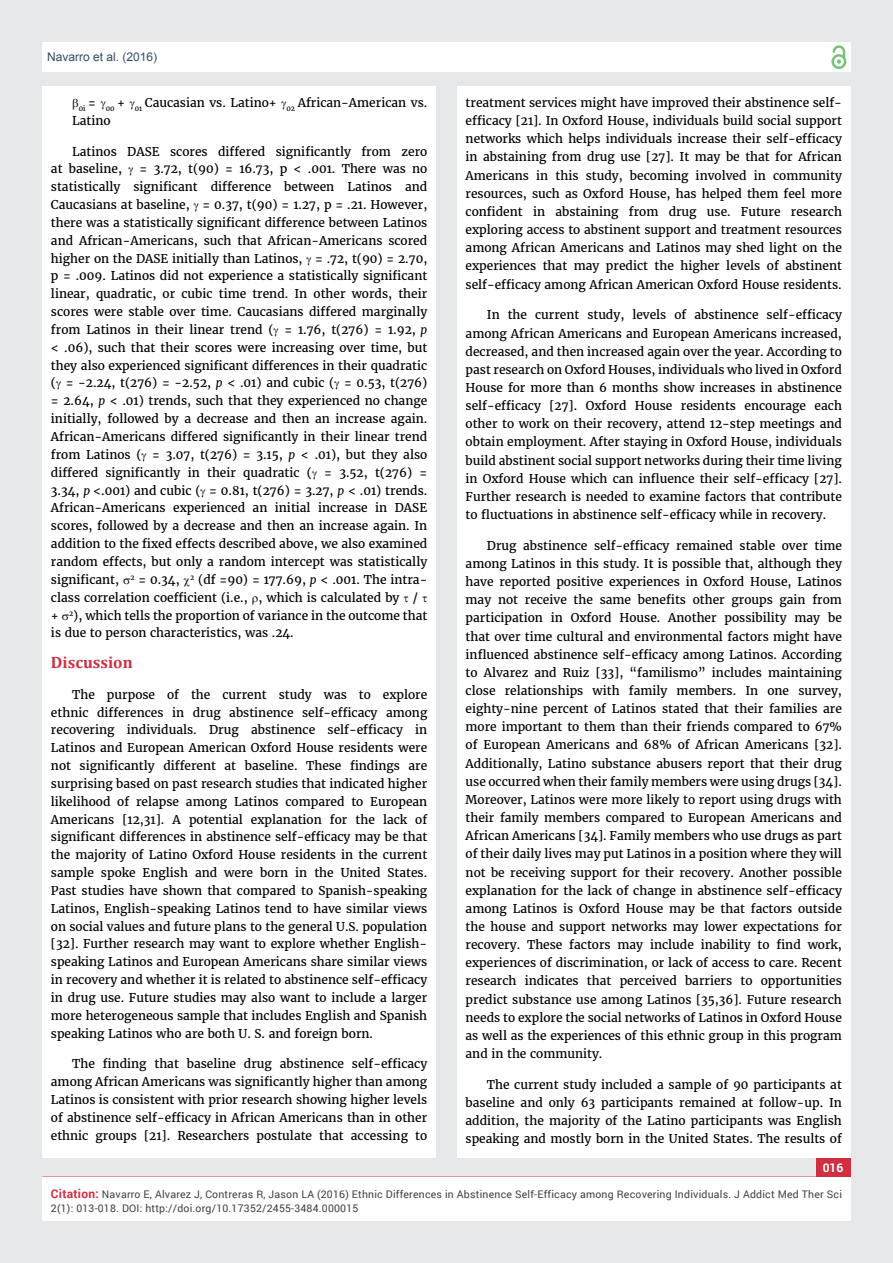
<style>
.page{position:relative;width:893px;height:1263px;background:#e6e7e8}
.page>*{position:absolute;margin:0;border:0;box-sizing:border-box;transform-origin:0 0}
.t1{font:700 16.5px "Cambria";color:#cf2f41}
.t2{font:12px/18.1px "Merriweather";color:#000;text-align:justify}
.t3{font:12px "Arial";color:#314e6b}
.t4{font:700 12px "Roboto";color:#fff}
.t5{font:10.5px/13.5px "Roboto";letter-spacing:.02em;color:#414042}
.s1{font-style:italic}
.s2{font-weight:700;font-size:12px;color:#cf2f41}
</style>
<div class="page">
<div style="left:42px;top:43px;width:808px;height:29px;background:#fff"></div>
<div style="left:831px;top:54px;width:15px;height:15px;border:2px solid #74c273;border-radius:50%"></div>
<svg style="left:831px;top:45px;width:15px;height:19px"></svg>
<div style="left:816px;top:1156px;width:34px;height:40px;background:#cf2f41"></div>
<div style="left:42px;top:1177px;width:808px;height:43px;background:#fff"></div>
<div style="left:42px;top:87px;width:394px;height:1071px;background:#fff"></div>
<div style="left:457px;top:87px;width:393px;height:1071px;background:#fff"></div>
<p class="t3" style="left:47px;top:51px;width:112px">Navarro et al. (2016)</p>
<p class="t2" style="left:72px;top:94px;width:357px;text-indent:7px"><sub>0i</sub> = <sub>00</sub> + <sub>01</sub> Caucasian vs. Latino+ <sub>02</sub> African-American vs.<br>Latino</p>
<p class="t2" style="left:51px;top:142px;width:378px;text-indent:21px">Latinos DASE scores differed significantly from zero at baseline,</p>
<p class="t2" style="left:51px;top:160px;width:378px;text-indent:89px">= 3.72, t(90) = 16.73, p &lt; .001. There was no statistically significant difference between Latinos and Caucasians at baseline, = 0.37, t(90) = 1.27, p = .21. However, there was a statistically significant difference between Latinos and African-Americans, such that African-Americans scored higher on the DASE initially than Latinos, = .72, t(90) = 2.70, p = .009. Latinos did not experience a statistically significant linear, quadratic, or cubic time trend. In other words, their scores were stable over time. Caucasians differed marginally from Latinos in their linear trend ( = 1.76, t(276) = 1.92, <span class="s1">p </span>&lt; .06), such that their scores were increasing over time, but they also experienced significant differences in their quadratic ( = -2.24, t(276) = -2.52, <span class="s1">p</span> &lt; .01) and cubic ( = 0.53, t(276) = 2.64, <span class="s1">p</span> &lt; .01) trends, such that they experienced no change initially, followed by a decrease and then an increase again.<br>African-Americans differed significantly in their linear trend from Latinos ( = 3.07, t(276) = 3.15, <span class="s1">p</span> &lt; .01), but they also differed significantly in their quadratic ( = 3.52, t(276) = 3.34, <span class="s1">p</span> &lt;.001) and cubic ( = 0.81, t(276) = 3.27, <span class="s1">p</span> &lt; .01) trends.<br>African-Americans experienced an initial increase in DASE scores, followed by a decrease and then an increase again. In addition to the fixed effects described above, we also examined random effects, but only a random intercept was statistically significant, ▲<sup>2</sup> = 0.34, <sup>2</sup> (df =90) = 177.69, <span class="s1">p</span> &lt; .001. The intra&shy;class correlation coefficient (i.e., , which is calculated by ▼ / ▼ + ▲<sup>2</sup>), which tells the proportion of variance in the outcome that is due to person characteristics, was .24.</p>
<h1 class="t1" style="left:51px;top:652px;width:83px">Discussion</h1>
<p class="t2" style="left:51px;top:685px;width:378px;text-indent:21px">The purpose of the current study was to explore ethnic differences in drug abstinence self-efficacy among recovering individuals. Drug abstinence self-efficacy in Latinos and European American Oxford House residents were not significantly different at baseline. These findings are surprising based on past research studies that indicated higher likelihood of relapse among Latinos compared to European Americans [12,31]. A potential explanation for the lack of significant differences in abstinence self-efficacy may be that the majority of Latino Oxford House residents in the current sample spoke English and were born in the United States.<br>Past studies have shown that compared to Spanish-speaking Latinos, English-speaking Latinos tend to have similar views on social values and future plans to the general U.S. population [32]. Further research may want to explore whether English&shy;speaking Latinos and European Americans share similar views in recovery and whether it is related to abstinence self-efficacy in drug use. Future studies may also want to include a larger more heterogeneous sample that includes English and Spanish speaking Latinos who are both U. S. and foreign born.</p>
<p class="t2" style="left:51px;top:1055px;width:378px;text-indent:21px">The finding that baseline drug abstinence self-efficacy among African Americans was significantly higher than among Latinos is consistent with prior research showing higher levels of abstinence self-efficacy in African Americans than in other ethnic groups [21]. Researchers postulate that accessing to</p>
<p class="t2" style="left:466px;top:94px;width:378px">treatment services might have improved their abstinence self&shy;efficacy [21]. In Oxford House, individuals build social support networks which helps individuals increase their self-efficacy in abstaining from drug use [27]. It may be that for African Americans in this study, becoming involved in community resources, such as Oxford House, has helped them feel more confident in abstaining from drug use. Future research exploring access to abstinent support and treatment resources among African Americans and Latinos may shed light on the experiences that may predict the higher levels of abstinent self-efficacy among African American Oxford House residents.</p>
<p class="t2" style="left:466px;top:306px;width:378px;text-indent:21px">In the current study, levels of abstinence self-efficacy among African Americans and European Americans increased, decreased, and then increased again over the year. According to past research on Oxford Houses, individuals who lived in Oxford House for more than 6 months show increases in abstinence self-efficacy [27]. Oxford House residents encourage each other to work on their recovery, attend 12-step meetings and obtain employment. After staying in Oxford House, individuals build abstinent social support networks during their time living in Oxford House which can influence their self-efficacy [27].<br>Further research is needed to examine factors that contribute to fluctuations in abstinence self-efficacy while in recovery.</p>
<p class="t2" style="left:466px;top:537px;width:378px;text-indent:21px">Drug abstinence self-efficacy remained stable over time among Latinos in this study. It is possible that, although they have reported positive experiences in Oxford House, Latinos may not receive the same benefits other groups gain from participation in Oxford House. Another possibility may be that over time cultural and environmental factors might have influenced abstinence self-efficacy among Latinos. According to Alvarez and Ruiz [33], “familismo” includes maintaining close relationships with family members. In one survey, eighty-nine percent of Latinos stated that their families are more important to them than their friends compared to 67% of European Americans and 68% of African Americans [32].<br>Additionally, Latino substance abusers report that their drug use occurred when their family members were using drugs [34].<br>Moreover, Latinos were more likely to report using drugs with their family members compared to European Americans and African Americans [34]. Family members who use drugs as part of their daily lives may put Latinos in a position where they will not be receiving support for their recovery. Another possible explanation for the lack of change in abstinence self-efficacy among Latinos is Oxford House may be that factors outside the house and support networks may lower expectations for recovery. These factors may include inability to find work, experiences of discrimination, or lack of access to care. Recent research indicates that perceived barriers to opportunities predict substance use among Latinos [35,36]. Future research needs to explore the social networks of Latinos in Oxford House as well as the experiences of this ethnic group in this program and in the community.</p>
<p class="t2" style="left:466px;top:1076px;width:378px;text-indent:21px">The current study included a sample of 90 participants at baseline and only 63 participants remained at follow-up. In addition, the majority of the Latino participants was English speaking and mostly born in the United States. The results of</p>
<p class="t4" style="left:823px;top:1159px;width:22px">016</p>
<p class="t5" style="left:51px;top:1188px;width:792px"><span class="s2">Citation:</span> Navarro E, Alvarez J, Contreras R, Jason LA (2016) Ethnic Differences in Abstinence Self-Efficacy among Recovering Individuals. J Addict Med Ther Sci<br>2(1): 013-018. DOI: http://doi.org/10.17352/2455-3484.000015</p>
</div>
